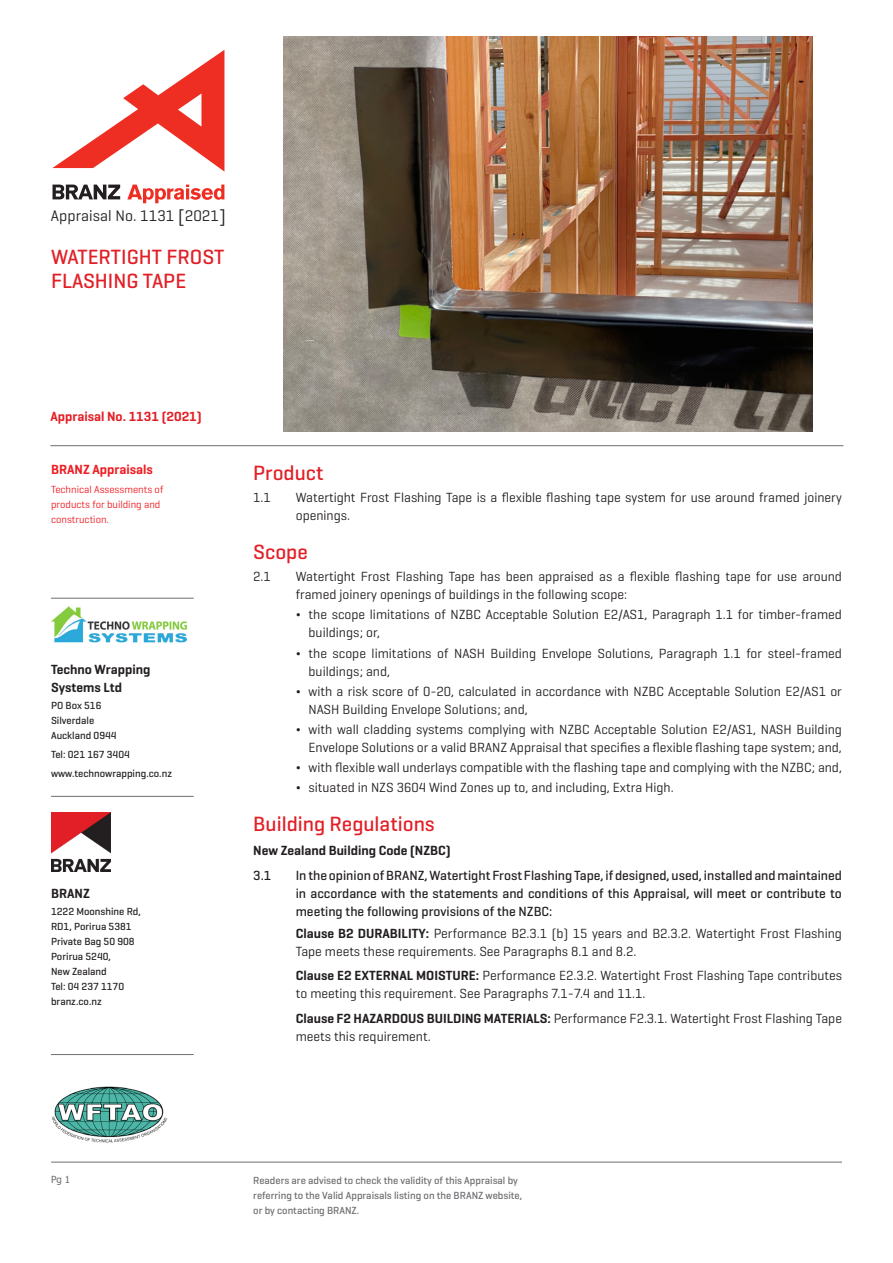
<style>
.page{position:relative;width:893px;height:1263px;background:#fff}
.page>*{position:absolute;margin:0;border:0;box-sizing:border-box;transform-origin:0 0}
.H3_Geo_P{font:500 21px/24px "Geogrotesque";color:#e21f26}
.t1{font:15.6px "Geogrotesque";letter-spacing:.005em;color:#231f20}
.Body_INDENT{font:13.5px/18px "Geogrotesque";color:#231f20}
.t2{font:500 13.5px/18px "Geogrotesque";color:#231f20;text-align:justify}
.H5_Geo_P{font:600 13.5px/18px "Geogrotesque";color:#231f20}
.H5_Geo_P_INDENT{font:600 13.5px "Geogrotesque";color:#231f20}
.H4_Geo_P{font:600 13.5px "Geogrotesque";color:#e21f26}
.Body{font:600 13.5px "Geogrotesque";color:#ee1d23}
.Small_Body_Geo_P{font:500 10.5px/15px "Geogrotesque";color:#231f20}
.Small_Body_Geo_P-2{font:500 10.5px/15px "Geogrotesque";color:#6c6d70}
.Body-2{font:10.5px/15px "Geogrotesque";color:#ee1d23}
.t3{font:9.75px "Tahoma";color:#6c6d70}
.s1{font-size:18.3px}
.s2{font-weight:500}
.s3{font-weight:600}
</style>
<div class="page">
<hr style="left:51px;top:598px;width:143px;height:1px;background:#6c6d70">
<hr style="left:51px;top:796px;width:143px;height:1px;background:#6c6d70">
<img style="left:51px;top:812px;width:60px;height:60px">
<hr style="left:51px;top:1054px;width:143px;height:1px;background:#6c6d70">
<hr style="left:50px;top:445px;width:793px;height:1px;background:#6c6d70">
<hr style="left:51px;top:1162px;width:791px;height:1px;background:#6c6d70">
<img style="left:51px;top:1086px;width:117px;height:57px">
<svg style="left:52px;top:50px;width:172px;height:122px"></svg>
<svg style="left:127px;top:185px;width:97px;height:18px"></svg>
<svg style="left:53px;top:185px;width:67px;height:14px"></svg>
<img style="left:51px;top:606px;width:137px;height:37px">
<img style="left:283px;top:36px;width:529px;height:395px">
<p class="t1" style="left:51px;top:206px;width:176px">Appraisal No. 1131 <span class="s1">[</span>2021<span class="s1">]</span></p>
<p class="H3_Geo_P" style="left:51px;top:245px;width:175px">WATERTIGHT FROST<br>FLASHING TAPE</p>
<p class="H4_Geo_P" style="left:50px;top:408px;width:153px">Appraisal No. 1131 (2021)</p>
<p class="Body" style="left:51px;top:461px;width:103px">BRANZ Appraisals</p>
<p class="Body-2" style="left:51px;top:482px;width:114px">Technical Assessments of products for building and construction.</p>
<p class="H5_Geo_P" style="left:51px;top:660px;width:101px">Techno Wrapping<br>Systems Ltd</p>
<p class="Small_Body_Geo_P" style="left:51px;top:697px;width:52px">PO Box 516</p>
<p class="Small_Body_Geo_P" style="left:51px;top:712px;width:45px">Silverdale</p>
<p class="Small_Body_Geo_P" style="left:51px;top:727px;width:67px">Auckland 0944</p>
<p class="Small_Body_Geo_P" style="left:51px;top:747px;width:80px">Tel: 021 167 3404</p>
<p class="Small_Body_Geo_P" style="left:51px;top:766px;width:123px">www.technowrapping.co.nz</p>
<p class="H5_Geo_P" style="left:51px;top:884px;width:40px">BRANZ</p>
<p class="Small_Body_Geo_P" style="left:51px;top:904px;width:91px">1222 Moonshine Rd,</p>
<p class="Small_Body_Geo_P" style="left:51px;top:919px;width:82px">RD1, Porirua 5381</p>
<p class="Small_Body_Geo_P" style="left:51px;top:934px;width:85px">Private Bag 50 908</p>
<p class="Small_Body_Geo_P" style="left:51px;top:949px;width:62px">Porirua 5240,<br>New Zealand</p>
<p class="Small_Body_Geo_P" style="left:51px;top:979px;width:75px">Tel: 04 237 1170</p>
<p class="Small_Body_Geo_P" style="left:51px;top:994px;width:52px">branz.co.nz</p>
<p class="H3_Geo_P" style="left:253px;top:460px;width:72px">Product</p>
<p class="Body_INDENT" style="left:253px;top:488px;width:19px">1.1</p>
<p class="Body_INDENT" style="left:296px;top:488px;width:548px">Watertight Frost Flashing Tape is a flexible flashing tape system for use around framed joinery openings.</p>
<p class="H3_Geo_P" style="left:253px;top:539px;width:56px">Scope</p>
<p class="Body_INDENT" style="left:253px;top:567px;width:19px">2.1</p>
<p class="Body_INDENT" style="left:296px;top:567px;width:548px">Watertight Frost Flashing Tape has been appraised as a flexible flashing tape for use around framed joinery openings of buildings in the following scope:</p>
<p class="Body_INDENT" style="left:309px;top:605px;width:535px;text-indent:-13px"><span class="s2">¬</span> the scope limitations of NZBC Acceptable Solution E2/AS1, Paragraph 1.1 for timber-framed buildings; or,</p>
<p class="Body_INDENT" style="left:309px;top:643px;width:535px;text-indent:-13px"><span class="s2">¬</span> the scope limitations of NASH Building Envelope Solutions, Paragraph 1.1 for steel-framed buildings; and,</p>
<p class="Body_INDENT" style="left:309px;top:682px;width:535px;text-indent:-13px"><span class="s2">¬</span> with a risk score of 0-20, calculated in accordance with NZBC Acceptable Solution E2/AS1 or<br>NASH Building Envelope Solutions; and,</p>
<p class="Body_INDENT" style="left:296px;top:720px;width:548px;text-align:right"><span class="s2">¬</span> with wall cladding systems complying with NZBC Acceptable Solution E2/AS1, NASH Building<br>Envelope Solutions or a valid BRANZ Appraisal that specifies a flexible flashing tape system; and,</p>
<p class="Body_INDENT" style="left:296px;top:758px;width:548px"><span class="s2">¬</span> with flexible wall underlays compatible with the flashing tape and complying with the NZBC; and,</p>
<p class="Body_INDENT" style="left:296px;top:778px;width:379px"><span class="s2">¬</span> situated in NZS 3604 Wind Zones up to, and including, Extra High.</p>
<p class="H3_Geo_P" style="left:253px;top:811px;width:183px">Building Regulations</p>
<p class="H5_Geo_P_INDENT" style="left:253px;top:842px;width:199px">New Zealand Building Code (NZBC)</p>
<p class="t2" style="left:253px;top:866px;width:19px">3.1</p>
<p class="t2" style="left:296px;top:866px;width:548px">In the opinion of BRANZ, Watertight Frost Flashing Tape, if designed, used, installed and maintained in accordance with the statements and conditions of this Appraisal, will meet or contribute to meeting the following provisions of the NZBC:</p>
<p class="Body_INDENT" style="left:296px;top:924px;width:548px"><span class="s3">Clause B2 DURABILITY:</span> Performance B2.3.1 (b) 15 years and B2.3.2. Watertight Frost Flashing<br>Tape meets these requirements. See Paragraphs 8.1 and 8.2.</p>
<p class="Body_INDENT" style="left:296px;top:966px;width:548px"><span class="s3">Clause E2 EXTERNAL MOISTURE:</span> Performance E2.3.2. Watertight Frost Flashing Tape contributes to meeting this requirement. See Paragraphs 7.1-7.4 and 11.1.</p>
<p class="Body_INDENT" style="left:296px;top:1009px;width:548px"><span class="s3">Clause F2 HAZARDOUS BUILDING MATERIALS:</span> Performance F2.3.1. Watertight Frost Flashing Tape meets this requirement.</p>
<p class="t3" style="left:51px;top:1173px;width:21px">Pg 1</p>
<p class="Small_Body_Geo_P-2" style="left:253px;top:1172px;width:270px">Readers are advised to check the validity of this Appraisal by referring to the Valid Appraisals listing on the BRANZ website, or by contacting BRANZ.</p>
</div>
